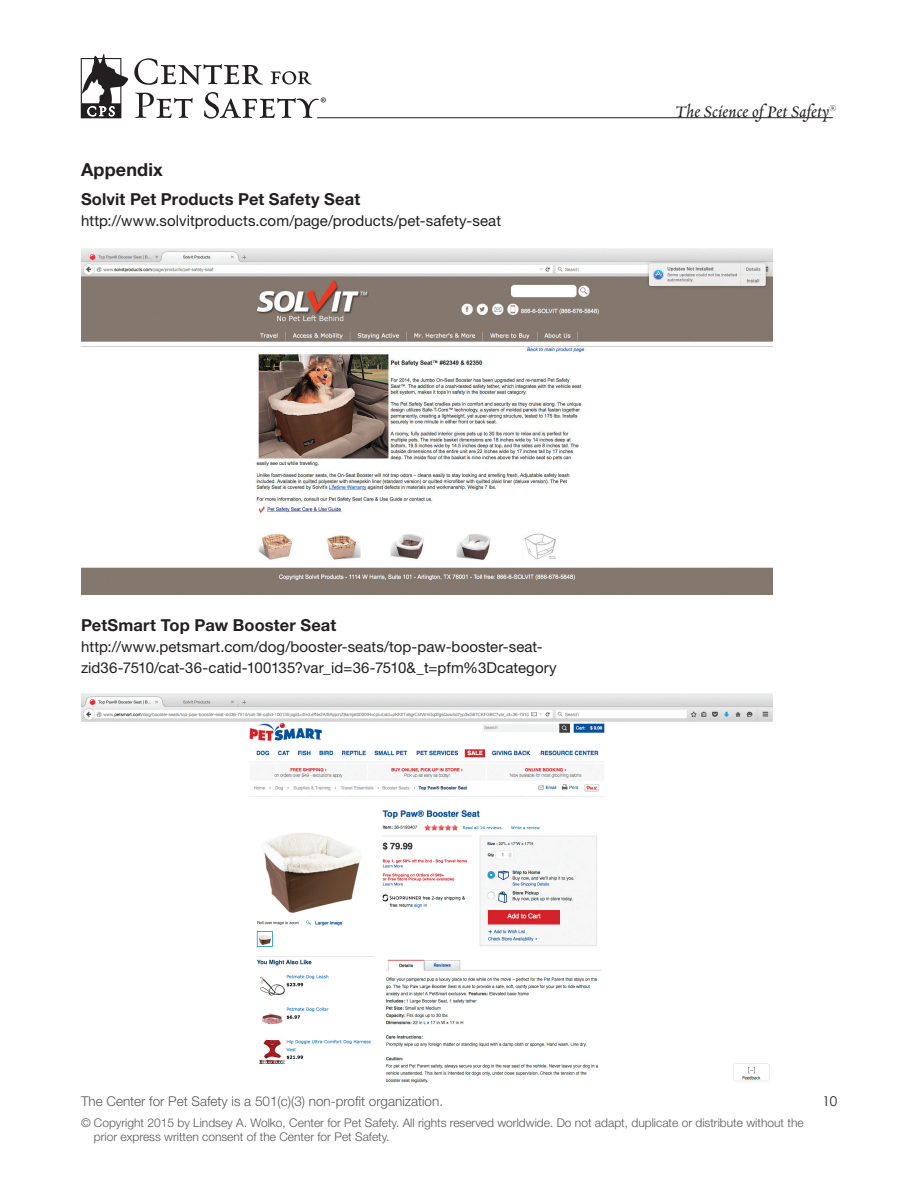
<style>
.page{position:relative;width:918px;height:1188px;background:#fff}
.page>*{position:absolute;margin:0;border:0;box-sizing:border-box;transform-origin:0 0}
.t1{font:18px "Requiem Text HTF Italic";letter-spacing:.01em;color:#231f20}
.t2{font:700 18px "Helvetica Neue";letter-spacing:.01em;color:#231f20}
.t3{font:700 16.5px "Helvetica Neue";letter-spacing:.01em;color:#231f20}
.t4{font:15px/21px "Helvetica Neue";letter-spacing:.005em;color:#231f20}
.t5{font:300 13.5px "Helvetica Neue";color:#57585a}
.t6{font:13.5px "Century Gothic";color:#231f20}
.t7{font:300 12px/14.4px "Helvetica Neue";color:#57585a}
</style>
<div class="page">
<svg style="left:81px;top:54px;width:245px;height:65px"></svg>
<hr style="left:317px;top:117px;width:516px;height:1px;background:#231f20">
<img style="left:81px;top:249px;width:691px;height:345px">
<img style="left:81px;top:694px;width:691px;height:389px">
<p class="t2" style="left:81px;top:159px;width:83px">Appendix</p>
<p class="t3" style="left:81px;top:189px;width:281px">Solvit Pet Products Pet Safety Seat</p>
<p class="t4" style="left:81px;top:210px;width:422px">http://www.solvitproducts.com/page/products/pet-safety-seat</p>
<p class="t1" style="left:676px;top:103px;width:163px">The Science of Pet Safety<sup>®</sup></p>
<p class="t3" style="left:81px;top:615px;width:257px">PetSmart Top Paw Booster Seat</p>
<p class="t4" style="left:81px;top:636px;width:477px">http://www.petsmart.com/dog/booster-seats/top-paw-booster-seat&shy;zid36-7510/cat-36-catid-100135?var_id=36-7510&amp;_t=pfm%3Dcategory</p>
<p class="t5" style="left:81px;top:1093px;width:364px">The Center for Pet Safety is a 501(c)(3) non-profit organization.</p>
<p class="t7" style="left:94px;top:1115px;width:711px;text-indent:-13px">© Copyright 2015 by Lindsey A. Wolko, Center for Pet Safety. All rights reserved worldwide. Do not adapt, duplicate or distribute without the prior express written consent of the Center for Pet Safety.</p>
<p class="t6" style="left:822px;top:1093px;width:16px">10</p>
</div>
